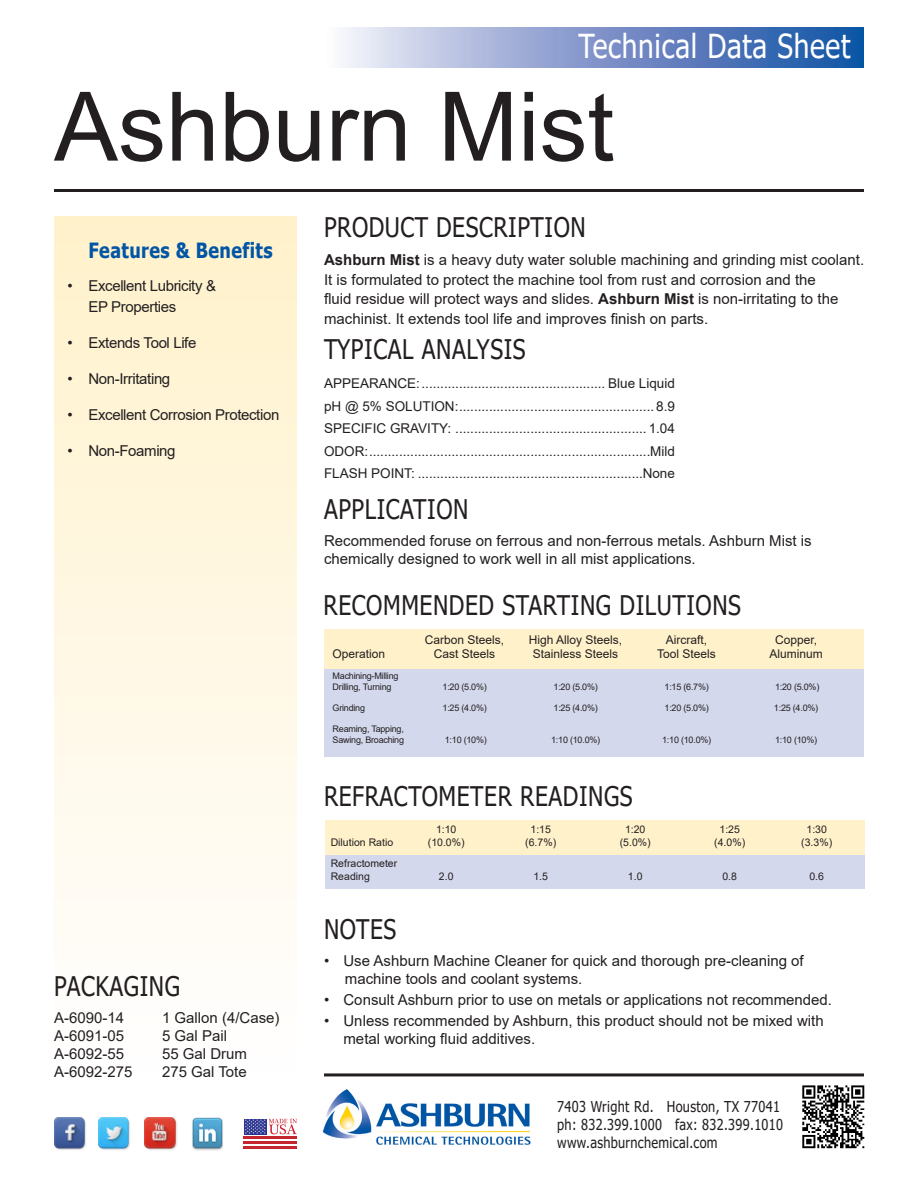
<style>
.page{position:relative;width:918px;height:1188px;background:#fff}
.page>*{position:absolute;margin:0;border:0;box-sizing:border-box;transform-origin:0 0}
.t1{font:96px "Arial";color:#231f20}
.t2{font:33px "Tahoma";letter-spacing:.025em;color:#fff;scale:.85 1}
.t3{font:27px "Tahoma";letter-spacing:.025em;color:#231f20;scale:.85 1}
.t4{font:700 21px "Tahoma";letter-spacing:.025em;color:#0155a5;scale:.85 1}
.t5{font:15px/19.5px "Arial";color:#231f20}
.t6{font:15px "Arial";letter-spacing:-.025em;color:#231f20}
.t7{font:15px "Tahoma";letter-spacing:.025em;color:#231f20;scale:.85 1}
.t8{font:13.5px "Arial";color:#231f20}
.t9{font:12px "Arial";color:#231f20}
.t10{font:10.5px "Arial";color:#231f20}
.t11{font:9px "Arial";letter-spacing:-.025em;color:#231f20}
.s1{font-weight:700}
</style>
<div class="page">
<div style="left:54px;top:216px;width:243px;height:863px;background:linear-gradient(to bottom,#fff1ca,#fffeff)"></div>
<div style="left:324px;top:27px;width:540px;height:41px;background:linear-gradient(to right,#f7eff9,#0f49a1)"></div>
<img style="left:802px;top:1085px;width:63px;height:64px">
<hr style="left:54px;top:189px;width:810px;height:3px;background:#231f20">
<div style="left:324px;top:669px;width:540px;height:88px;background:#d3d8ec"></div>
<div style="left:324px;top:629px;width:540px;height:40px;background:#fff1ca"></div>
<div style="left:325px;top:855px;width:540px;height:34px;background:#d3d8ec"></div>
<div style="left:325px;top:821px;width:540px;height:34px;background:#fff1ca"></div>
<hr style="left:324px;top:1073px;width:540px;height:3px;background:#231f20">
<img style="left:54px;top:1118px;width:32px;height:32px">
<img style="left:98px;top:1118px;width:32px;height:32px">
<img style="left:145px;top:1118px;width:32px;height:32px">
<img style="left:192px;top:1118px;width:31px;height:32px">
<hr style="left:244px;top:1137px;width:53px;height:2px;background:#c3262e">
<hr style="left:244px;top:1141px;width:53px;height:3px;background:#c3262e">
<hr style="left:244px;top:1146px;width:53px;height:2px;background:#c3262e">
<div style="left:244px;top:1119px;width:23px;height:15px;background:#2c3690"></div>
<svg style="left:245px;top:1119px;width:52px;height:15px"></svg>
<img style="left:322px;top:1089px;width:209px;height:56px">
<p class="t2" style="left:579px;top:24px;width:321px">Technical Data Sheet</p>
<p class="t1" style="left:54px;top:61px;width:562px">Ashburn Mist</p>
<p class="t4" style="left:89px;top:236px;width:218px">Features &amp; Benefits</p>
<p class="t6" style="left:68px;top:276px;width:150px">• Excellent Lubricity &amp;</p>
<p class="t6" style="left:88px;top:297px;width:89px">EP Properties</p>
<p class="t6" style="left:68px;top:333px;width:130px">• Extends Tool Life</p>
<p class="t6" style="left:68px;top:369px;width:104px">• Non-Irritating</p>
<p class="t6" style="left:68px;top:405px;width:213px">• Excellent Corrosion Protection</p>
<p class="t6" style="left:68px;top:441px;width:110px">• Non-Foaming</p>
<p class="t3" style="left:54px;top:968px;width:150px">PACKAGING</p>
<p class="t5" style="left:54px;top:1008px;width:72px">A-6090-14</p>
<p class="t5" style="left:162px;top:1008px;width:119px">1 Gallon (4/Case)</p>
<p class="t5" style="left:54px;top:1026px;width:72px">A-6091-05</p>
<p class="t5" style="left:162px;top:1026px;width:67px">5 Gal Pail</p>
<p class="t5" style="left:54px;top:1044px;width:72px">A-6092-55</p>
<p class="t5" style="left:162px;top:1044px;width:87px">55 Gal Drum</p>
<p class="t5" style="left:54px;top:1062px;width:80px">A-6092-275</p>
<p class="t5" style="left:162px;top:1062px;width:86px">275 Gal Tote</p>
<p class="t3" style="left:324px;top:209px;width:310px">PRODUCT DESCRIPTION</p>
<p class="t5" style="left:324px;top:250px;width:542px"><span class="s1">Ashburn Mist</span> is a heavy duty water soluble machining and grinding mist coolant.<br>It is formulated to protect the machine tool from rust and corrosion and the<br>fluid residue will protect ways and slides. <span class="s1">Ashburn Mist</span> is non-irritating to the machinist. It extends tool life and improves finish on parts.</p>
<p class="t3" style="left:324px;top:331px;width:239px">TYPICAL ANALYSIS</p>
<p class="t8" style="left:324px;top:374px;width:352px">APPEARANCE:................................................. Blue Liquid</p>
<p class="t8" style="left:324px;top:397px;width:352px">pH @ 5% SOLUTION:.................................................... 8.9</p>
<p class="t8" style="left:324px;top:419px;width:352px">SPECIFIC GRAVITY: ................................................... 1.04</p>
<p class="t8" style="left:324px;top:442px;width:352px">ODOR:...........................................................................Mild</p>
<p class="t8" style="left:324px;top:464px;width:352px">FLASH POINT: ............................................................None</p>
<p class="t3" style="left:324px;top:491px;width:172px">APPLICATION</p>
<p class="t5" style="left:324px;top:531px;width:489px;line-height:18px">Recommended foruse on ferrous and non-ferrous metals. Ashburn Mist is chemically designed to work well in all mist applications.</p>
<p class="t3" style="left:324px;top:587px;width:493px">RECOMMENDED STARTING DILUTIONS</p>
<p class="t9" style="left:425px;top:631px;width:81px">Carbon Steels,</p>
<p class="t9" style="left:529px;top:631px;width:95px">High Alloy Steels,</p>
<p class="t9" style="left:666px;top:631px;width:43px">Aircraft,</p>
<p class="t9" style="left:775px;top:631px;width:44px">Copper,</p>
<p class="t9" style="left:333px;top:646px;width:54px">Operation</p>
<p class="t9" style="left:434px;top:646px;width:63px">Cast Steels</p>
<p class="t9" style="left:533px;top:646px;width:87px">Stainless Steels</p>
<p class="t9" style="left:657px;top:646px;width:60px">Tool Steels</p>
<p class="t9" style="left:769px;top:646px;width:55px">Aluminum</p>
<p class="t11" style="left:333px;top:670px;width:67px">Machining-Milling</p>
<p class="t11" style="left:333px;top:681px;width:60px">Drilling, Turning</p>
<p class="t11" style="left:443px;top:681px;width:46px">1:20 (5.0%)</p>
<p class="t11" style="left:554px;top:681px;width:46px">1:20 (5.0%)</p>
<p class="t11" style="left:665px;top:681px;width:46px">1:15 (6.7%)</p>
<p class="t11" style="left:775px;top:681px;width:46px">1:20 (5.0%)</p>
<p class="t11" style="left:333px;top:702px;width:34px">Grinding</p>
<p class="t11" style="left:443px;top:702px;width:46px">1:25 (4.0%)</p>
<p class="t11" style="left:554px;top:702px;width:46px">1:25 (4.0%)</p>
<p class="t11" style="left:665px;top:702px;width:46px">1:20 (5.0%)</p>
<p class="t11" style="left:774px;top:702px;width:46px">1:25 (4.0%)</p>
<p class="t11" style="left:333px;top:723px;width:73px">Reaming, Tapping,</p>
<p class="t11" style="left:333px;top:733px;width:73px">Sawing, Broaching</p>
<p class="t11" style="left:445px;top:733px;width:43px">1:10 (10%)</p>
<p class="t11" style="left:551px;top:733px;width:51px">1:10 (10.0%)</p>
<p class="t11" style="left:662px;top:733px;width:51px">1:10 (10.0%)</p>
<p class="t11" style="left:775px;top:733px;width:43px">1:10 (10%)</p>
<p class="t3" style="left:324px;top:778px;width:365px">REFRACTOMETER READINGS</p>
<p class="t10" style="left:436px;top:823px;width:22px">1:10</p>
<p class="t10" style="left:531px;top:823px;width:22px">1:15</p>
<p class="t10" style="left:625px;top:823px;width:22px">1:20</p>
<p class="t10" style="left:720px;top:823px;width:22px">1:25</p>
<p class="t10" style="left:807px;top:823px;width:22px">1:30</p>
<p class="t10" style="left:331px;top:835px;width:64px">Dilution Ratio</p>
<p class="t10" style="left:428px;top:835px;width:38px">(10.0%)</p>
<p class="t10" style="left:525px;top:835px;width:32px">(6.7%)</p>
<p class="t10" style="left:620px;top:835px;width:32px">(5.0%)</p>
<p class="t10" style="left:714px;top:835px;width:32px">(4.0%)</p>
<p class="t10" style="left:801px;top:835px;width:32px">(3.3%)</p>
<p class="t10" style="left:331px;top:856px;width:68px">Refractometer</p>
<p class="t10" style="left:331px;top:869px;width:41px">Reading</p>
<p class="t10" style="left:439px;top:869px;width:16px">2.0</p>
<p class="t10" style="left:533px;top:869px;width:16px">1.5</p>
<p class="t10" style="left:628px;top:869px;width:16px">1.0</p>
<p class="t10" style="left:722px;top:869px;width:16px">0.8</p>
<p class="t10" style="left:809px;top:869px;width:16px">0.6</p>
<p class="t3" style="left:324px;top:911px;width:87px">NOTES</p>
<p class="t5" style="left:324px;top:951px;width:481px">• Use Ashburn Machine Cleaner for quick and thorough pre-cleaning of</p>
<p class="t5" style="left:345px;top:969px;width:239px">machine tools and coolant systems.</p>
<p class="t5" style="left:324px;top:990px;width:510px">• Consult Ashburn prior to use on metals or applications not recommended.</p>
<p class="t5" style="left:324px;top:1011px;width:501px">• Unless recommended by Ashburn, this product should not be mixed with</p>
<p class="t5" style="left:344px;top:1029px;width:193px">metal working fluid additives.</p>
<p class="t7" style="left:557px;top:1096px;width:264px">7403 Wright Rd. Houston, TX 77041</p>
<p class="t7" style="left:557px;top:1114px;width:267px">ph: 832.399.1000 fax: 832.399.1010</p>
<p class="t7" style="left:557px;top:1132px;width:190px">www.ashburnchemical.com</p>
</div>
